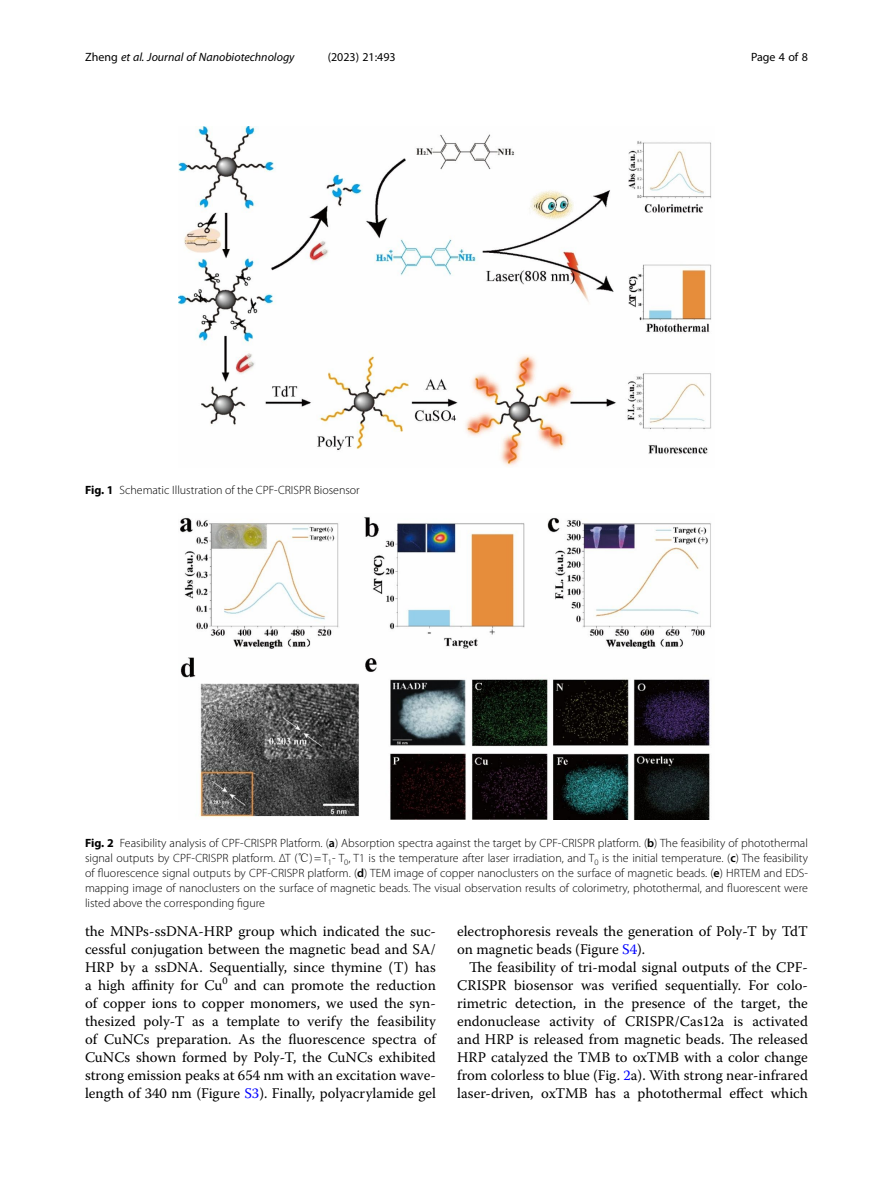
<style>
.page{position:relative;width:893px;height:1191px;background:#fff}
.page>*{position:absolute;margin:0;border:0;box-sizing:border-box;transform-origin:0 0}
.Body_Text{font:14.7px/18px "Warnock Pro";color:#000;text-align:justify}
.Body_Text_Indent{font:14.7px/18px "Warnock Pro";color:#000;text-align:justify}
.Figure_Caption{font:300 12px/15px "Myriad Pro";color:#000;text-align:justify}
.t1{font:italic 12px "Myriad Pro";color:#000}
.t2{font:12px "Myriad Pro";color:#000}
.s1{font-style:normal}
.s2{font-weight:700}
.s3{font-weight:600}
.s4{font-family:"Sim Sun";font-weight:400}
.s5{color:#00f}
</style>
<div class="page">
<img style="left:180px;top:517px;width:531px;height:302px">
<img style="left:178px;top:126px;width:534px;height:341px">
<p class="t1" style="left:85px;top:50px;width:211px"><span class="s1">Zheng</span> et al. Journal of Nanobiotechnology</p>
<p class="t2" style="left:328px;top:50px;width:70px">(2023) 21:493</p>
<p class="t2" style="left:751px;top:50px;width:58px">Page 4 of 8</p>
<p class="Figure_Caption" style="left:85px;top:483px;width:276px"><span class="s2">Fig. 1</span> Schematic Illustration of the CPF-CRISPR Biosensor</p>
<p class="Figure_Caption" style="left:85px;top:835px;width:724px"><span class="s2">Fig. 2</span> Feasibility analysis of CPF-CRISPR Platform. (<span class="s3">a</span>) Absorption spectra against the target by CPF-CRISPR platform. (<span class="s3">b</span>) The feasibility of photothermal signal outputs by CPF-CRISPR platform. ΔT (<span class="s4">℃</span>)=T<sub>1</sub>- T<sub>0</sub>, T1 is the temperature after laser irradiation, and T<sub>0</sub> is the initial temperature. (<span class="s3">c</span>) The feasibility of fluorescence signal outputs by CPF-CRISPR platform. (<span class="s3">d</span>) TEM image of copper nanoclusters on the surface of magnetic beads. (<span class="s3">e</span>) HRTEM and EDS&shy;mapping image of nanoclusters on the surface of magnetic beads. The visual observation results of colorimetry, photothermal, and fluorescent were listed above the corresponding figure</p>
<p class="Body_Text" style="left:85px;top:922px;width:352px">the MNPs-ssDNA-HRP group which indicated the suc&shy;cessful conjugation between the magnetic bead and SA/ HRP by a ssDNA. Sequentially, since thymine (T) has a high affinity for Cu<sup>0</sup> and can promote the reduction of copper ions to copper monomers, we used the syn&shy;thesized poly-T as a template to verify the feasibility of CuNCs preparation. As the fluorescence spectra of CuNCs shown formed by Poly-T, the CuNCs exhibited strong emission peaks at 654 nm with an excitation wave&shy;length of 340 nm (Figure <span class="s5">S3</span>). Finally, polyacrylamide gel</p>
<p class="Body_Text" style="left:457px;top:922px;width:352px">electrophoresis reveals the generation of Poly-T by TdT on magnetic beads (Figure <span class="s5">S4</span>).</p>
<p class="Body_Text_Indent" style="left:457px;top:958px;width:352px;text-indent:12px">The feasibility of tri-modal signal outputs of the CPF-CRISPR biosensor was verified sequentially. For colo&shy;rimetric detection, in the presence of the target, the endonuclease activity of CRISPR/Cas12a is activated and HRP is released from magnetic beads. The released HRP catalyzed the TMB to oxTMB with a color change from colorless to blue (Fig. <span class="s5">2</span>a). With strong near-infrared laser-driven, oxTMB has a photothermal effect which</p>
</div>
